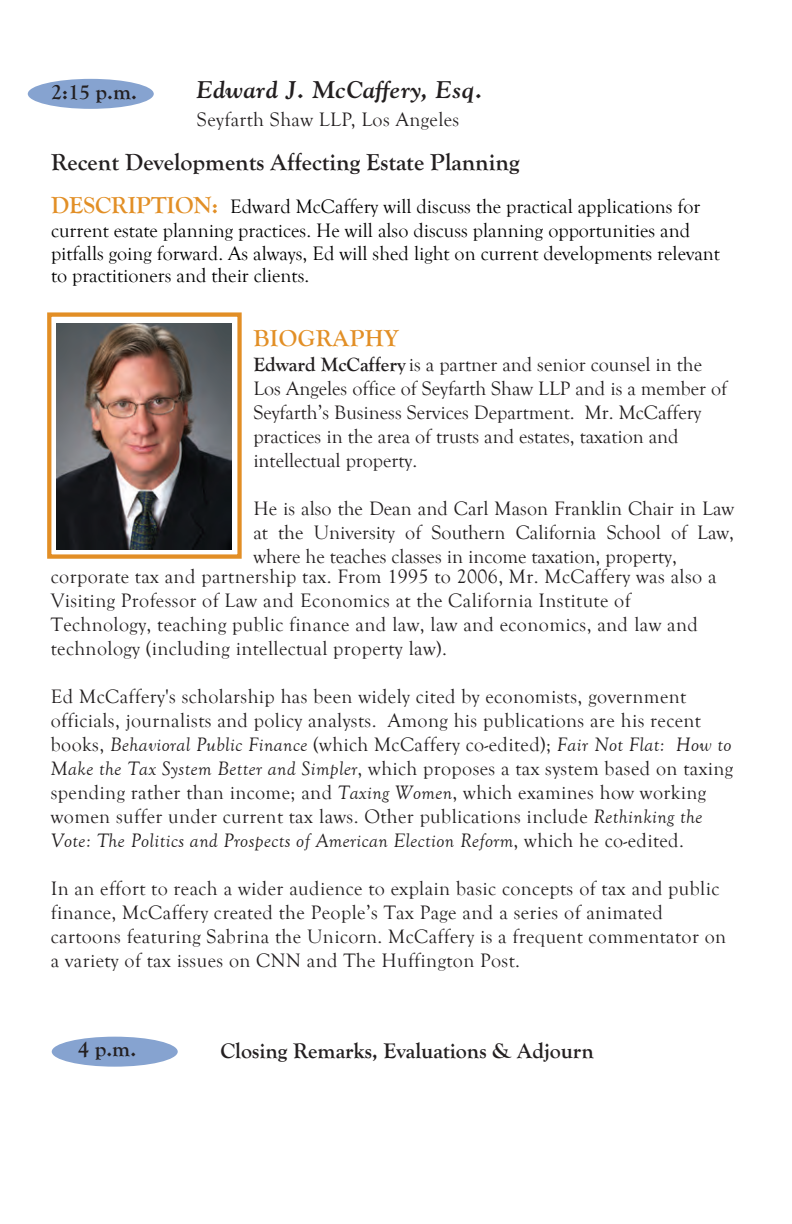
<style>
.page{position:relative;width:792px;height:1224px;background:#fff}
.page>*{position:absolute;margin:0;border:0;box-sizing:border-box;transform-origin:0 0}
.t1{font:700 24px "Goudy Old Style";color:#231f20}
.description{font:italic 700 24px "Goudy";letter-spacing:.02em;color:#231f20}
.times{font:700 24px "Goudy Old Style";letter-spacing:.015em;color:#e28f26}
.description-2{font:700 22px "Goudy Old Style";color:#231f20}
.times-2{font:20px/24px "Goudy Old Style";letter-spacing:.02em;color:#231f20}
.t2{font:20px/23.2px "Goudy Old Style";color:#000}
.times-3{font:20px/24px "Goudy Old Style";color:#231f20}
.description-3{font:20px "Goudy Old Style";letter-spacing:.02em;color:#231f20}
.s1{font-weight:700;font-size:24px;color:#e28f26}
.s2{font-family:"Goudy Old Style T";font-weight:700}
.s3{font-family:"Goudy Old Style T"}
.s4{font-family:"Goudy Old Style T";font-style:italic}
</style>
<div class="page">
<div style="left:28px;top:79px;width:126px;height:30px;background:#86a3d0;border-radius:50%"></div>
<img style="left:56px;top:324px;width:176px;height:225px">
<div style="left:47px;top:312px;width:195px;height:247px;border:4px solid #e28e25"></div>
<div style="left:52px;top:1037px;width:126px;height:30px;background:#86a3d0;border-radius:50%"></div>
<p class="description-2" style="left:51px;top:80px;width:87px">2:15 p.m.</p>
<p class="description" style="left:197px;top:74px;width:287px">Edward J. McCaffery, Esq.</p>
<p class="description-3" style="left:197px;top:108px;width:264px">Seyfarth Shaw LLP, Los Angeles</p>
<p class="t1" style="left:51px;top:149px;width:470px">Recent Developments Affecting Estate Planning</p>
<p class="t2" style="left:51px;top:195px;width:670px"><span class="s1">DESCRIPTION:</span> Edward McCaffery will discuss the practical applications for current estate planning practices. He will also discuss planning opportunities and pitfalls going forward. As always, Ed will shed light on current developments relevant to practitioners and their clients.</p>
<p class="times" style="left:253px;top:324px;width:147px">BIOGRAPHY</p>
<p class="times-3" style="left:253px;top:353px;width:475px"><span class="s2">Edward McCaffery</span> is a partner and senior counsel in the Los Angeles office of Seyfarth Shaw LLP and is a member of Seyfarth’s Business Services Department. Mr. McCaffery practices in the area of trusts and estates, taxation and intellectual property.</p>
<p class="times-2" style="left:253px;top:497px;width:482px;text-align:justify">He is also the Dean and Carl Mason Franklin Chair in Law at the University of Southern California School of Law, where he teaches classes in income taxation, property,</p>
<p class="times-2" style="left:51px;top:565px;width:667px"><span class="s3">corporate tax and partnership tax. From 1995 to 2006, Mr. McCaffery was also a </span>Visiting Professor of Law and Economics at the California Institute of Technology, teaching public finance and law, law and economics, and law and technology (including intellectual property law).</p>
<p class="times-2" style="left:51px;top:685px;width:684px">Ed McCaffery's scholarship has been widely cited by economists, government officials, journalists and policy analysts. Among his publications are his recent books, <span class="s4">Behavioral Public Finance</span> (which McCaffery co-edited); <span class="s4">Fair Not Flat: How to Make the Tax System Better and Simpler</span>, which proposes a tax system based on taxing spending rather than income; and <span class="s4">Taxing Women</span>, which examines how working women suffer under current tax laws. Other publications include <span class="s4">Rethinking the Vote: The Politics and Prospects of American Election Reform</span>, which he co-edited.</p>
<p class="times-2" style="left:51px;top:877px;width:677px">In an effort to reach a wider audience to explain basic concepts of tax and public finance, McCaffery created the People’s Tax Page and a series of animated cartoons featuring Sabrina the Unicorn. McCaffery is a frequent commentator on a variety of tax issues on CNN and The Huffington Post.</p>
<p class="description-2" style="left:78px;top:1036px;width:59px">4 p.m.</p>
<p class="description-2" style="left:220px;top:1038px;width:375px">Closing Remarks, Evaluations &amp; Adjourn</p>
</div>
